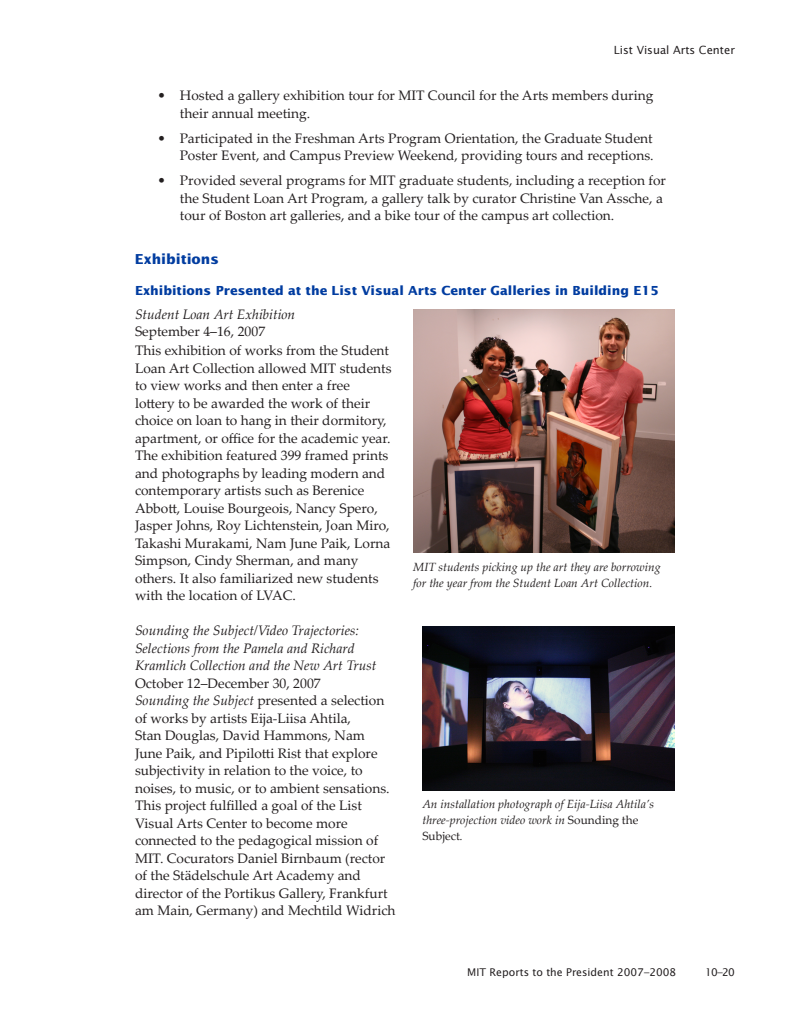
<style>
.page{position:relative;width:810px;height:1035px;background:#fff}
.page>*{position:absolute;margin:0;border:0;box-sizing:border-box;transform-origin:0 0}
.t1{font:13.75px/17.5px "Palatino Linotype";color:#231f20}
.t2{font:italic 13.75px/17.5px "Palatino Linotype";color:#231f20}
.t3{font:700 13.75px "Lucida Sans Std";color:#003ca0}
.t4{font:700 12.5px "Lucida Sans Std";color:#003ca0}
.t5{font:italic 11.88px/16.2px "Palatino Linotype";color:#231f20}
.t6{font:11.25px "Lucida Sans Std";color:#231f20}
.t7{font:10.62px "Lucida Sans Std";color:#231f20}
.s1{font-style:italic}
.s2{font-style:normal}
</style>
<div class="page">
<img style="left:414px;top:309px;width:261px;height:243px">
<img style="left:422px;top:627px;width:253px;height:164px">
<p class="t6" style="left:614px;top:43px;width:123px">List Visual Arts Center</p>
<p class="t1" style="left:180px;top:86px;width:475px;text-indent:-22px">• Hosted a gallery exhibition tour for MIT Council for the Arts members during their annual meeting.</p>
<p class="t1" style="left:158px;top:129px;width:498px;text-align:right">• Participated in the Freshman Arts Program Orientation, the Graduate Student<br>Poster Event, and Campus Preview Weekend, providing tours and receptions.</p>
<p class="t1" style="left:180px;top:171px;width:488px;text-indent:-22px">• Provided several programs for MIT graduate students, including a reception for the Student Loan Art Program, a gallery talk by curator Christine Van Assche, a tour of Boston art galleries, and a bike tour of the campus art collection.</p>
<p class="t3" style="left:135px;top:251px;width:86px">Exhibitions</p>
<p class="t4" style="left:135px;top:284px;width:525px">Exhibitions Presented at the List Visual Arts Center Galleries in Building E15</p>
<p class="t2" style="left:135px;top:305px;width:162px">Student Loan Art Exhibition</p>
<p class="t1" style="left:135px;top:322px;width:132px">September 4–16, 2007</p>
<p class="t1" style="left:135px;top:341px;width:258px">This exhibition of works from the Student Loan Art Collection allowed MIT students to view works and then enter a free lottery to be awarded the work of their choice on loan to hang in their dormitory, apartment, or office for the academic year.<br>The exhibition featured 399 framed prints and photographs by leading modern and contemporary artists such as Berenice Abbott, Louise Bourgeois, Nancy Spero, Jasper Johns, Roy Lichtenstein, Joan Miro, Takashi Murakami, Nam June Paik, Lorna Simpson, Cindy Sherman, and many others. It also familiarized new students with the location of LVAC.</p>
<p class="t2" style="left:135px;top:621px;width:243px">Sounding the Subject/Video Trajectories:<br>Selections from the Pamela and Richard<br>Kramlich Collection and the New Art Trust</p>
<p class="t1" style="left:135px;top:674px;width:262px">October 12–December 30, 2007<br><span class="s1">Sounding the Subject</span> presented a selection of works by artists Eija-Liisa Ahtila,<br>Stan Douglas, David Hammons, Nam June Paik, and Pipilotti Rist that explore subjectivity in relation to the voice, to noises, to music, or to ambient sensations.<br>This project fulfilled a goal of the List Visual Arts Center to become more connected to the pedagogical mission of MIT. Cocurators Daniel Birnbaum (rector of the Städelschule Art Academy and director of the Portikus Gallery, Frankfurt am Main, Germany) and Mechtild Widrich</p>
<p class="t5" style="left:413px;top:558px;width:249px">MIT students picking up the art they are borrowing for the year from the Student Loan Art Collection.</p>
<p class="t5" style="left:422px;top:795px;width:233px">An installation photograph of Eija-Liisa Ahtila’s three-projection video work in <span class="s2">Sounding the<br>Subject</span>.</p>
<p class="t7" style="left:467px;top:966px;width:211px">MIT Reports to the President 2007–2008</p>
<p class="t7" style="left:705px;top:966px;width:32px">10–20</p>
</div>
